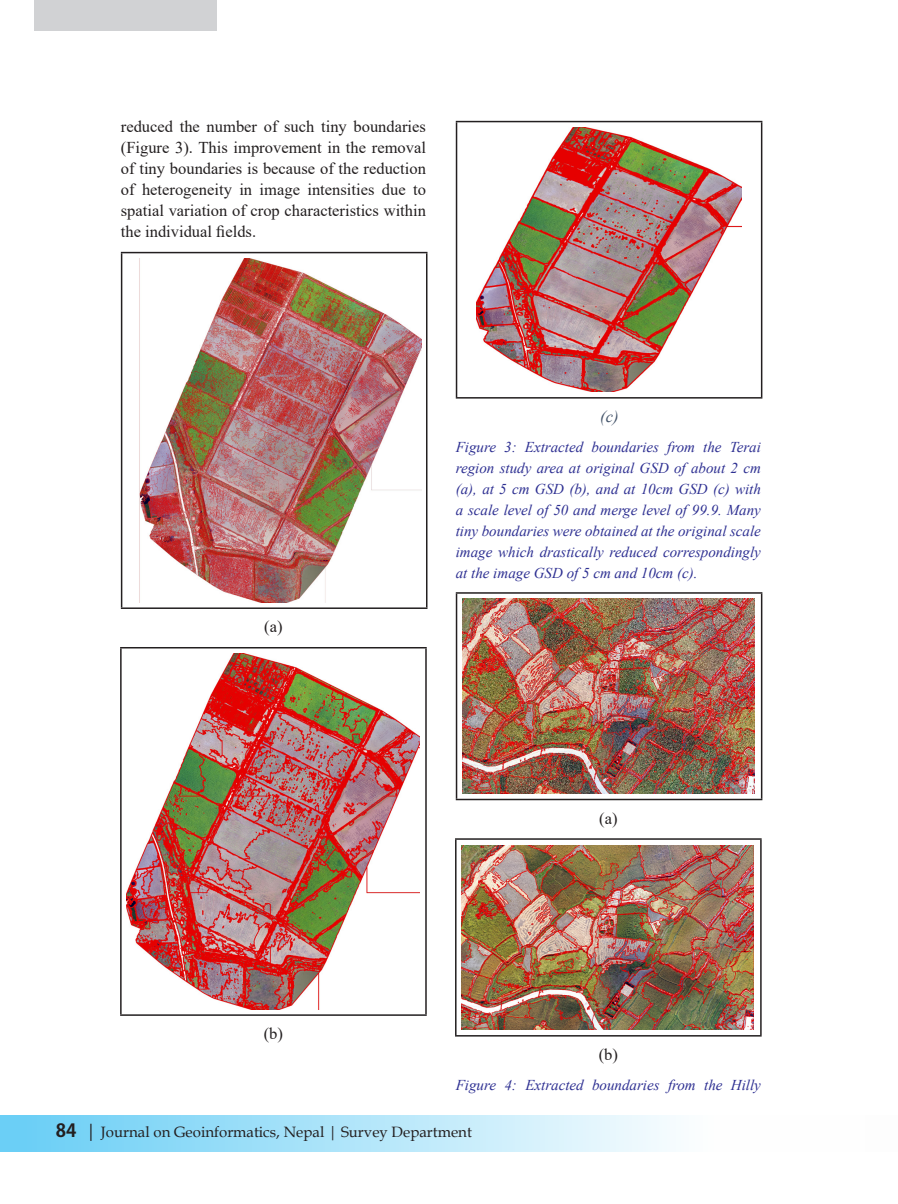
<style>
.page{position:relative;width:898px;height:1204px;background:#fff}
.page>*{position:absolute;margin:0;border:0;box-sizing:border-box;transform-origin:0 0}
.List_Paragraph{font:16.5px/21px "Times New Roman";color:#231f20;text-align:justify}
.t1{font:italic 16.5px "Times New Roman";color:#44546a}
.t2{font:italic 15px/21px "Times New Roman";color:#2e3092;text-align:justify}
.t3{font:15px "Book Antiqua";color:#231f20}
.s1{font-family:"Koz Go Pr 6 N";font-weight:700;font-size:18px}
.s2{font-size:18px}
</style>
<div class="page">
<div style="left:0;top:1114px;width:897px;height:37px;background:linear-gradient(to right,#6bcff6,#fff)"></div>
<div style="left:865px;top:1114px;width:32px;height:37px;background:#fdfdfd"></div>
<div style="left:35px;top:0;width:182px;height:31px;background:#d1d2d4"></div>
<hr style="left:121px;top:252px;width:306px;height:1px;background:#231f20">
<hr style="left:121px;top:253px;width:1px;height:354px;background:#231f20">
<hr style="left:426px;top:253px;width:1px;height:354px;background:#231f20">
<hr style="left:121px;top:607px;width:306px;height:2px;background:#231f20">
<img style="left:139px;top:258px;width:282px;height:344px">
<hr style="left:120px;top:647px;width:306px;height:1px;background:#231f20">
<hr style="left:120px;top:648px;width:2px;height:366px;background:#231f20">
<hr style="left:425px;top:648px;width:1px;height:366px;background:#231f20">
<hr style="left:120px;top:1014px;width:306px;height:1px;background:#231f20">
<img style="left:127px;top:653px;width:292px;height:356px">
<hr style="left:455px;top:121px;width:307px;height:1px;background:#231f20">
<hr style="left:455px;top:122px;width:2px;height:275px;background:#231f20">
<hr style="left:760px;top:122px;width:2px;height:275px;background:#231f20">
<hr style="left:455px;top:397px;width:307px;height:1px;background:#231f20">
<img style="left:476px;top:128px;width:265px;height:264px">
<hr style="left:455px;top:592px;width:307px;height:1px;background:#231f20">
<hr style="left:455px;top:593px;width:2px;height:205px;background:#231f20">
<hr style="left:760px;top:593px;width:2px;height:205px;background:#231f20">
<hr style="left:455px;top:798px;width:307px;height:2px;background:#231f20">
<img style="left:462px;top:599px;width:292px;height:194px">
<hr style="left:455px;top:838px;width:306px;height:1px;background:#231f20">
<hr style="left:455px;top:839px;width:1px;height:195px;background:#231f20">
<hr style="left:759px;top:839px;width:2px;height:195px;background:#231f20">
<hr style="left:455px;top:1034px;width:306px;height:2px;background:#231f20">
<img style="left:461px;top:845px;width:292px;height:184px">
<p class="List_Paragraph" style="left:121px;top:116px;width:306px">reduced the number of such tiny boundaries (Figure 3). This improvement in the removal of tiny boundaries is because of the reduction of heterogeneity in image intensities due to spatial variation of crop characteristics within the individual fields.</p>
<p class="List_Paragraph" style="left:264px;top:616px;width:20px">(a)</p>
<p class="t1" style="left:600px;top:405px;width:20px">(c)</p>
<p class="t2" style="left:455px;top:435px;width:306px">Figure 3: Extracted boundaries from the Terai region study area at original GSD of about 2 cm (a), at 5 cm GSD (b), and at 10cm GSD (c) with a scale level of 50 and merge level of 99.9. Many tiny boundaries were obtained at the original scale image which drastically reduced correspondingly at the image GSD of 5 cm and 10cm (c).</p>
<p class="List_Paragraph" style="left:599px;top:807px;width:20px">(a)</p>
<p class="List_Paragraph" style="left:264px;top:1022px;width:21px">(b)</p>
<p class="List_Paragraph" style="left:598px;top:1043px;width:21px">(b)</p>
<p class="t2" style="left:455px;top:1073px;width:306px">Figure 4: Extracted boundaries from the Hilly</p>
<p class="t3" style="left:56px;top:1121px;width:417px"><span class="s1">84</span> <span class="s2">|</span> Journal on Geoinformatics, Nepal | Survey Department</p>
</div>
